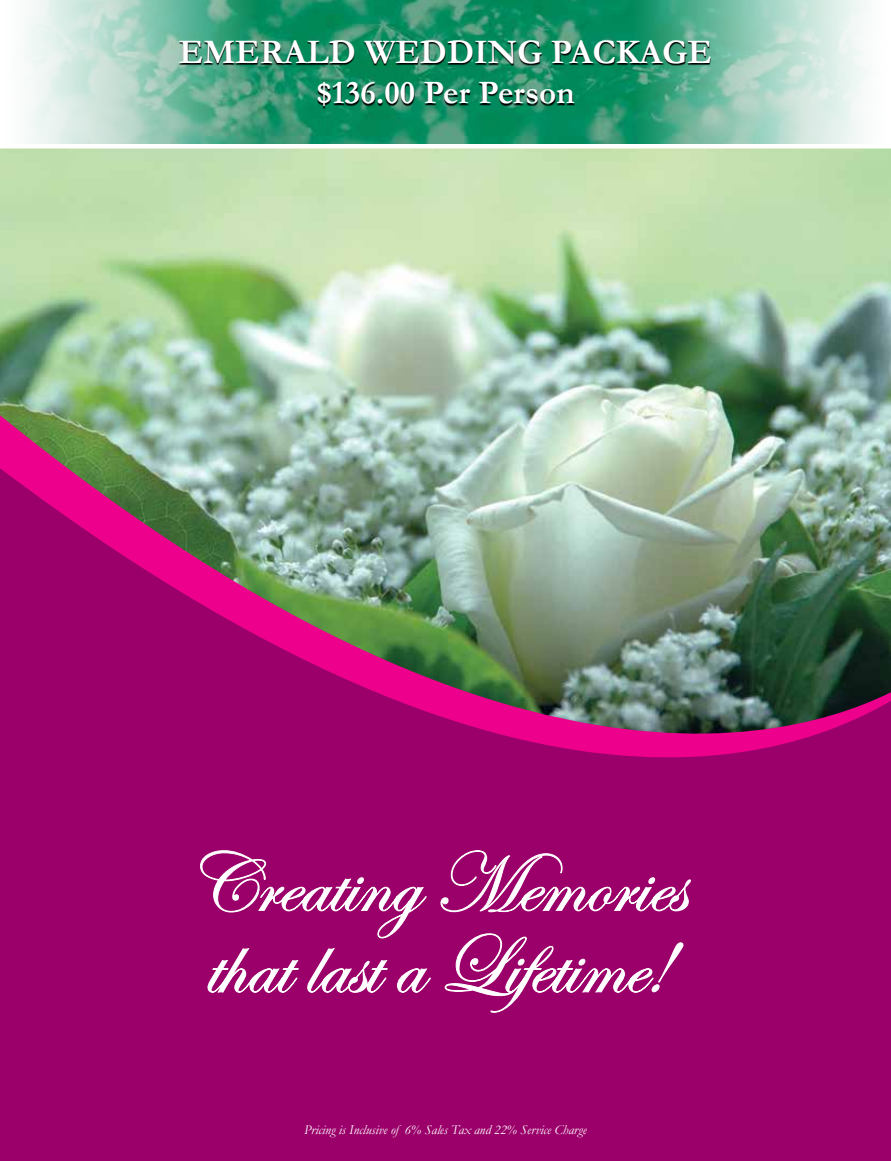
<style>
.page{position:relative;width:891px;height:1161px;background:#fff}
.page>*{position:absolute;margin:0;border:0;box-sizing:border-box;transform-origin:0 0}
.t1{font:700 34.65px "Garamond";color:#fff}
.t2{font:700 33px "Garamond";color:#fff}
.t3{font:italic 13.5px "Garamond";color:#fff}
</style>
<div class="page">
<img style="left:258px;top:0;width:375px;height:144px">
<img style="left:0;top:148px;width:891px;height:245px">
<svg style="left:25px;top:0;width:233px;height:144px;background:#a9d3c4"></svg>
<svg style="left:633px;top:0;width:234px;height:144px;background:#a1d1c0"></svg>
<svg style="left:179px;top:42px;width:532px;height:67px;background:#1f7a5a"></svg>
<img style="left:0;top:393px;width:891px;height:55px">
<img style="left:0;top:448px;width:891px;height:713px">
<svg style="left:208px;top:938px;width:475px;height:75px;background:#ab2981"></svg>
<svg style="left:200px;top:850px;width:491px;height:88px;background:#a9247f"></svg>
<h1 class="t1" style="left:179px;top:29px;width:534px">EMERALD WEDDING PACKAGE</h1>
<h2 class="t2" style="left:316px;top:70px;width:260px">$136.00 Per Person</h2>
<p class="t3" style="left:304px;top:1120px;width:284px">Pricing is Inclusive of 6% Sales Tax and 22% Service Charge</p>
</div>
